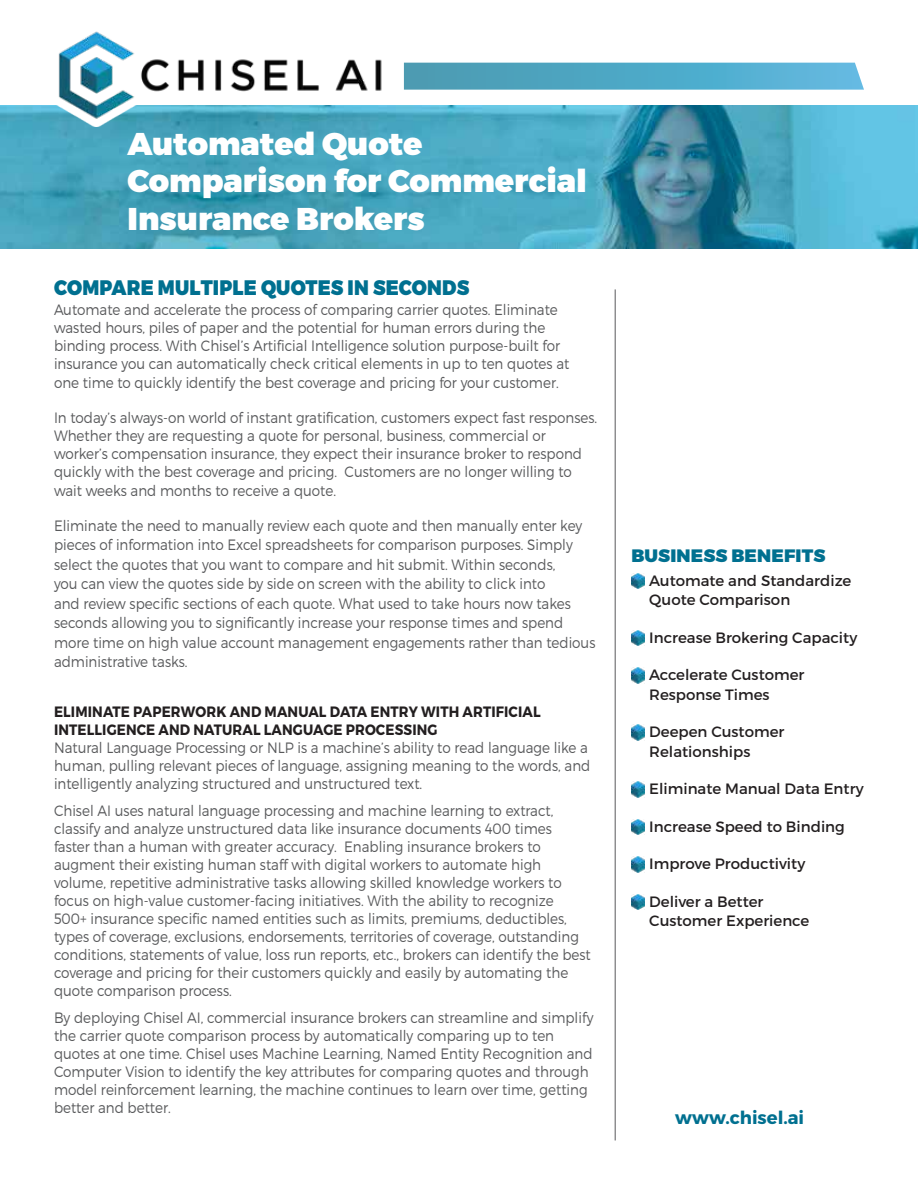
<style>
.page{position:relative;width:918px;height:1188px;background:#fff}
.page>*{position:absolute;margin:0;border:0;box-sizing:border-box;transform-origin:0 0}
.t1{font:900 31.5px/37.8px "Montserrat";color:#fff}
.t2{font:900 21px "Montserrat";letter-spacing:.01em;color:#007090;scale:.9 1}
.t3{font:900 18px "Montserrat";letter-spacing:.01em;color:#007090}
.t4{font:700 18px "Montserrat";color:#007090}
.t5{font:300 15px/18px "Montserrat";color:#58595b;scale:.9 1}
.t6{font:15px/19.5px "Montserrat";color:#231f20}
.t7{font:700 15px/18px "Montserrat";letter-spacing:.01em;color:#231f20;scale:.9 1}
</style>
<div class="page">
<img style="left:0;top:106px;width:918px;height:142px">
<hr style="left:615px;top:289px;width:1px;height:851px;background:#58595b">
<img style="left:631px;top:573px;width:14px;height:16px">
<img style="left:631px;top:630px;width:14px;height:16px">
<img style="left:631px;top:668px;width:14px;height:15px">
<img style="left:631px;top:725px;width:14px;height:15px">
<img style="left:631px;top:782px;width:14px;height:15px">
<img style="left:631px;top:819px;width:14px;height:16px">
<img style="left:631px;top:857px;width:14px;height:15px">
<img style="left:631px;top:894px;width:14px;height:16px">
<svg style="left:50px;top:105px;width:340px;height:22px;background:#49a2ba"></svg>
<img style="left:46px;top:31px;width:341px;height:91px">
<svg style="left:404px;top:63px;width:460px;height:27px;background:#55abc8"></svg>
<h1 class="t1" style="left:128px;top:126px;width:461px">Automated Quote<br>Comparison for Commercial<br>Insurance Brokers</h1>
<h2 class="t2" style="left:54px;top:275px;width:463px">COMPARE MULTIPLE QUOTES IN SECONDS</h2>
<p class="t5" style="left:54px;top:300px;width:574px">Automate and accelerate the process of comparing carrier quotes. Eliminate wasted hours, piles of paper and the potential for human errors during the binding process. With Chisel’s Artificial Intelligence solution purpose-built for insurance you can automatically check critical elements in up to ten quotes at</p>
<p class="t5" style="left:54px;top:374px;width:562px">one time to quickly identify the best coverage and pricing for your customer.</p>
<p class="t5" style="left:54px;top:408px;width:605px">In today’s always-on world of instant gratification, customers expect fast responses.<br>Whether they are requesting a quote for personal, business, commercial or worker’s compensation insurance, they expect their insurance broker to respond quickly with the best coverage and pricing. Customers are no longer willing to</p>
<p class="t5" style="left:54px;top:482px;width:315px">wait weeks and months to receive a quote.</p>
<p class="t5" style="left:54px;top:515px;width:603px;line-height:19.5px">Eliminate the need to manually review each quote and then manually enter key pieces of information into Excel spreadsheets for comparison purposes. Simply select the quotes that you want to compare and hit submit. Within seconds,<br>you can view the quotes side by side on screen with the ability to click into<br>and review specific sections of each quote. What used to take hours now takes seconds allowing you to significantly increase your response times and spend more time on high value account management engagements rather than tedious administrative tasks.</p>
<p class="t7" style="left:54px;top:703px;width:542px">ELIMINATE PAPERWORK AND MANUAL DATA ENTRY WITH ARTIFICIAL<br>INTELLIGENCE AND NATURAL LANGUAGE PROCESSING</p>
<p class="t5" style="left:54px;top:738px;width:598px">Natural Language Processing or NLP is a machine’s ability to read language like a human, pulling relevant pieces of language, assigning meaning to the words, and intelligently analyzing structured and unstructured text.</p>
<p class="t5" style="left:54px;top:801px;width:598px">Chisel AI uses natural language processing and machine learning to extract, classify and analyze unstructured data like insurance documents 400 times faster than a human with greater accuracy. Enabling insurance brokers to augment their existing human staff with digital workers to automate high volume, repetitive administrative tasks allowing skilled knowledge workers to focus on high-value customer-facing initiatives. With the ability to recognize<br>500+ insurance specific named entities such as limits, premiums, deductibles, types of coverage, exclusions, endorsements, territories of coverage, outstanding conditions, statements of value, loss run reports, etc., brokers can identify the best coverage and pricing for their customers quickly and easily by automating the quote comparison process.</p>
<p class="t5" style="left:54px;top:1008px;width:601px">By deploying Chisel AI, commercial insurance brokers can streamline and simplify the carrier quote comparison process by automatically comparing up to ten quotes at one time. Chisel uses Machine Learning, Named Entity Recognition and Computer Vision to identify the key attributes for comparing quotes and through model reinforcement learning, the machine continues to learn over time, getting better and better.</p>
<p class="t3" style="left:631px;top:544px;width:196px">BUSINESS BENEFITS</p>
<p class="t6" style="left:649px;top:570px;width:204px">Automate and Standardize<br>Quote Comparison</p>
<p class="t6" style="left:649px;top:627px;width:210px">Increase Brokering Capacity</p>
<p class="t6" style="left:649px;top:665px;width:157px">Accelerate Customer<br>Response Times</p>
<p class="t6" style="left:649px;top:722px;width:137px">Deepen Customer<br>Relationships</p>
<p class="t6" style="left:649px;top:779px;width:216px">Eliminate Manual Data Entry</p>
<p class="t6" style="left:649px;top:816px;width:197px">Increase Speed to Binding</p>
<p class="t6" style="left:649px;top:854px;width:158px">Improve Productivity</p>
<p class="t6" style="left:649px;top:891px;width:162px">Deliver a Better<br>Customer Experience</p>
<p class="t4" style="left:675px;top:1107px;width:130px">www.chisel.ai</p>
</div>
